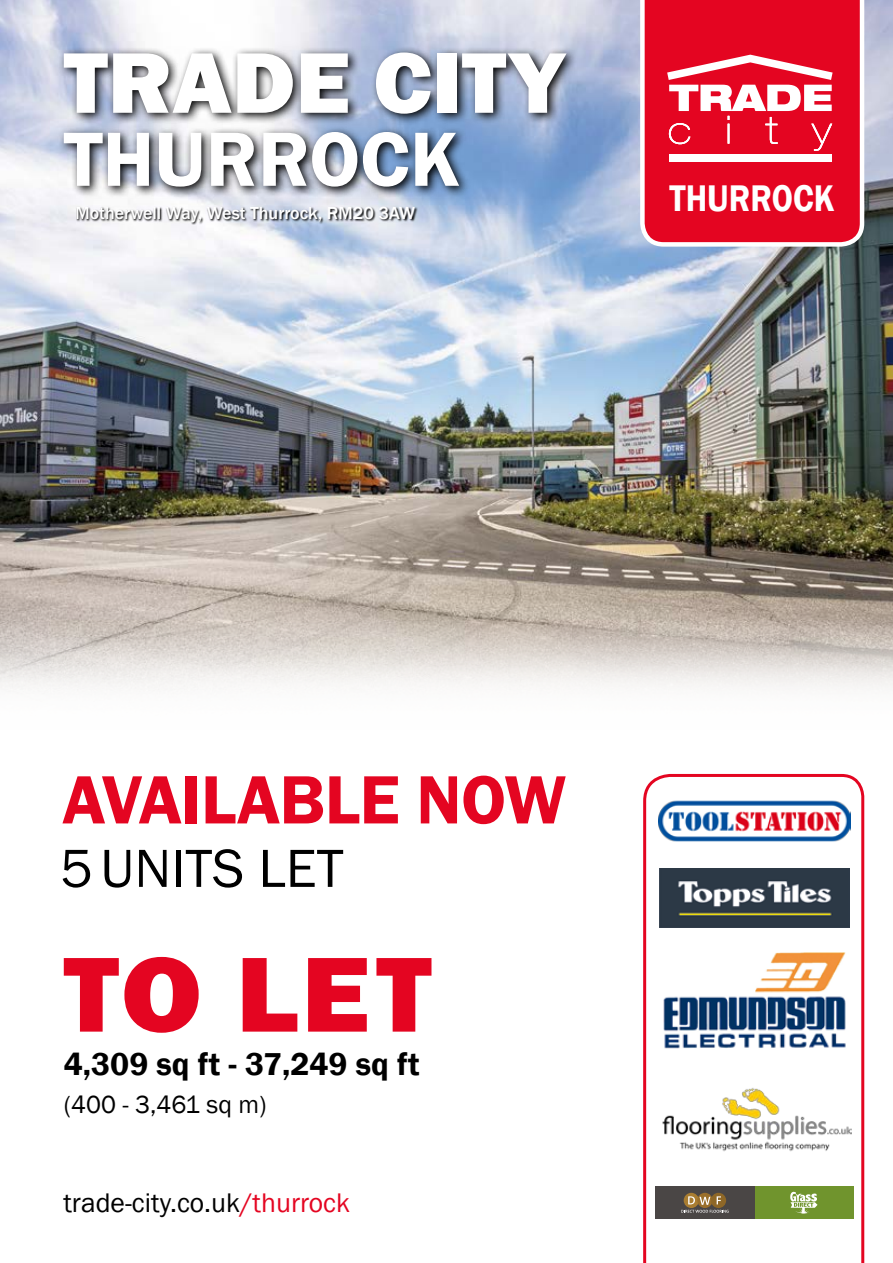
<style>
.page{position:relative;width:893px;height:1263px;background:#fff}
.page>*{position:absolute;margin:0;border:0;box-sizing:border-box;transform-origin:0 0}
.t1{font:800 110.4px "Franklin Gothic";color:#e40521;scale:1.06 1}
.t2{font:800 89.1px "Franklin Gothic";color:#fff;scale:1.05 1}
.t3{font:600 79.5px "Franklin Gothic";color:#fff}
.t4{font:600 70.65px "Franklin Gothic";letter-spacing:-.01em;color:#e40521}
.t5{font:55.5px "Franklin Gothic";color:#000}
.t6{font:600 38.1px "Franklin Gothic";color:#fff;scale:.87 1}
.t7{font:600 32.55px "Franklin Gothic";color:#000}
.t8{font:27.75px "Franklin Gothic";color:#000}
.t9{font:25.5px "Franklin Gothic";color:#000}
.t10{font:500 18px "Franklin Gothic";color:#fff}
.s1{color:#e40521}
</style>
<div class="page">
<img style="left:0;top:0;width:893px;height:580px">
<svg style="left:638px;top:0;width:228px;height:249px;background:#e3213a"></svg>
<div style="left:669px;top:154px;width:162px;height:8px;background:#fff"></div>
<svg style="left:667px;top:55px;width:166px;height:96px"></svg>
<svg style="left:0;top:580px;width:893px;height:15px;background:#ada196"></svg>
<svg style="left:0;top:595px;width:893px;height:18px;background:#baaea1"></svg>
<svg style="left:0;top:613px;width:893px;height:25px;background:#c5bab0"></svg>
<svg style="left:0;top:638px;width:893px;height:52px"></svg>
<svg style="left:58px;top:46px;width:520px;height:153px;background:#778191"></svg>
<svg style="left:76px;top:207px;width:342px;height:18px;background:#a6a9b0"></svg>
<svg style="left:643px;top:773px;width:222px;height:490px"></svg>
<img style="left:660px;top:953px;width:189px;height:98px">
<img style="left:660px;top:869px;width:189px;height:58px">
<div style="left:655px;top:1078px;width:199px;height:86px;background:#fff"></div>
<img style="left:663px;top:1088px;width:188px;height:64px">
<img style="left:658px;top:797px;width:193px;height:49px">
<div style="left:754px;top:1186px;width:100px;height:33px;background:#70942d"></div>
<div style="left:655px;top:1186px;width:99px;height:33px;background:#4a4645"></div>
<svg style="left:790px;top:1191px;width:27px;height:23px"></svg>
<div style="left:684px;top:1193px;width:15px;height:15px;background:#a97d31;border-radius:50%"></div>
<div style="left:697px;top:1193px;width:15px;height:15px;background:#9a6f2b;border-radius:50%"></div>
<div style="left:711px;top:1193px;width:15px;height:15px;background:#8e6727;border-radius:50%"></div>
<svg style="left:681px;top:1196px;width:48px;height:17px"></svg>
<h2 class="t2" style="left:64px;top:25px;width:479px">TRADE CITY</h2>
<h3 class="t3" style="left:64px;top:110px;width:398px">THURROCK</h3>
<p class="t10" style="left:75px;top:202px;width:341px">Motherwell Way, West Thurrock, RM20 3AW</p>
<h3 class="t6" style="left:670px;top:174px;width:191px">THURROCK</h3>
<h3 class="t4" style="left:62px;top:756px;width:505px">AVAILABLE NOW</h3>
<h3 class="t5" style="left:60px;top:834px;width:285px">5 UNITS LET</h3>
<h1 class="t1" style="left:64px;top:923px;width:348px">TO LET</h1>
<h3 class="t7" style="left:64px;top:1044px;width:357px">4,309 sq ft - 37,249 sq ft</h3>
<h3 class="t9" style="left:64px;top:1088px;width:204px">(400 - 3,461 sq m)</h3>
<h3 class="t8" style="left:63px;top:1186px;width:288px">trade-city.co.uk<span class="s1">/thurrock</span></h3>
</div>
